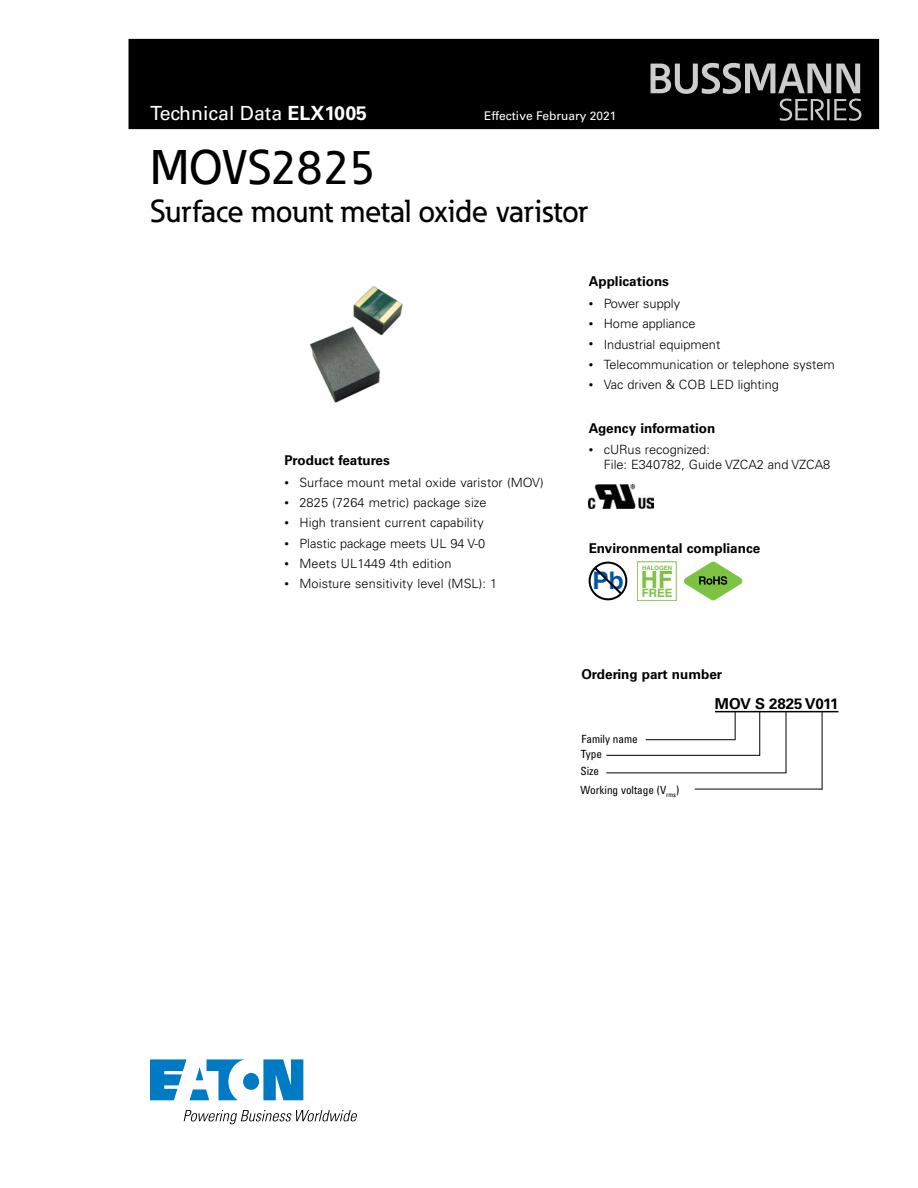
<style>
.page{position:relative;width:918px;height:1188px;background:#fff}
.page>*{position:absolute;margin:0;border:0;box-sizing:border-box;transform-origin:0 0}
.t1{font:500 48px "Eaton";color:#000}
.t2{font:500 31.5px "Eaton";color:#000}
.t3{font:700 24.3px "Helvetica";color:#0054a6}
.t4{font:700 23.7px "Helvetica";color:#7dc242}
.t5{font:19.5px "Univers LT Std";color:#fff}
.t6{font:700 15px "Univers LT Std";color:#000}
.t7{font:700 13.5px "Univers LT Std";color:#000}
.t8{font:300 12.75px/14.2px "Univers";color:#000}
.t9{font:300 12.75px "Univers LT Std";letter-spacing:.01em;color:#000}
.t10{font:12px "Univers LT Std";color:#fff}
.t11{font:700 11.55px "Helvetica";color:#7dc242}
.t12{font:condensed 11.25px/15.6px "Univers LT Std";color:#000}
.t13{font:700 6px "Helvetica";color:#7dc242}
.s1{font-weight:700}
.s2{font-size:9px}
.s3{font-family:"Univers";font-size:9px}
</style>
<div class="page">
<div style="left:129px;top:39px;width:750px;height:90px;background:#000"></div>
<svg style="left:651px;top:63px;width:210px;height:58px"></svg>
<svg style="left:150px;top:1059px;width:153px;height:41px"></svg>
<svg style="left:184px;top:1110px;width:173px;height:14px"></svg>
<svg style="left:589px;top:562px;width:38px;height:38px"></svg>
<div style="left:637px;top:562px;width:39px;height:39px;border:1px solid #7dc242"></div>
<svg style="left:684px;top:562px;width:58px;height:38px"></svg>
<hr style="left:715px;top:711px;width:123px;height:1px;background:#000">
<svg style="left:735px;top:712px;width:1px;height:27px"></svg>
<hr style="left:646px;top:739px;width:90px;height:1px;background:#000">
<hr style="left:759px;top:712px;width:1px;height:43px;background:#000">
<hr style="left:606px;top:755px;width:154px;height:1px;background:#000">
<hr style="left:822px;top:712px;width:1px;height:77px;background:#000">
<hr style="left:695px;top:789px;width:127px;height:1px;background:#000">
<hr style="left:786px;top:712px;width:1px;height:61px;background:#000">
<hr style="left:606px;top:772px;width:180px;height:1px;background:#000">
<img style="left:309px;top:286px;width:94px;height:117px">
<img style="left:589px;top:485px;width:64px;height:24px">
<h3 class="t5" style="left:150px;top:102px;width:219px">Technical Data <span class="s1">ELX1005</span></h3>
<p class="t10" style="left:484px;top:109px;width:134px">Effective February 2021</p>
<h1 class="t1" style="left:150px;top:138px;width:227px">MOVS2825</h1>
<h2 class="t2" style="left:150px;top:191px;width:439px">Surface mount metal oxide varistor</h2>
<p class="t7" style="left:284px;top:453px;width:107px">Product features</p>
<p class="t8" style="left:284px;top:475px;width:261px"><span class="s2">•</span> Surface mount metal oxide varistor (MOV)</p>
<p class="t8" style="left:284px;top:496px;width:204px"><span class="s2">•</span> 2825 (7264 metric) package size</p>
<p class="t9" style="left:284px;top:515px;width:201px"><span class="s3">•</span> High transient current capability</p>
<p class="t8" style="left:284px;top:536px;width:202px"><span class="s2">•</span> Plastic package meets UL 94 V-0</p>
<p class="t9" style="left:284px;top:556px;width:169px"><span class="s3">•</span> Meets UL1449 4th edition</p>
<p class="t9" style="left:284px;top:576px;width:214px"><span class="s3">•</span> Moisture sensitivity level (MSL): 1</p>
<p class="t7" style="left:589px;top:274px;width:82px">Applications</p>
<p class="t8" style="left:589px;top:296px;width:93px"><span class="s2">•</span> Power supply</p>
<p class="t8" style="left:589px;top:317px;width:108px"><span class="s2">•</span> Home appliance</p>
<p class="t8" style="left:589px;top:337px;width:133px"><span class="s2">•</span> Industrial equipment</p>
<p class="t8" style="left:589px;top:357px;width:248px"><span class="s2">•</span> Telecommunication or telephone system</p>
<p class="t8" style="left:589px;top:377px;width:192px"><span class="s2">•</span> Vac driven &amp; COB LED lighting</p>
<p class="t7" style="left:589px;top:420px;width:128px">Agency information</p>
<p class="t8" style="left:604px;top:443px;width:228px;text-indent:-15px"><span class="s2">•</span> cURus recognized:<br>File: E340782, Guide VZCA2 and VZCA8</p>
<p class="t7" style="left:589px;top:540px;width:173px">Environmental compliance</p>
<h3 class="t3" style="left:593px;top:566px;width:33px">Pb</h3>
<p class="t13" style="left:642px;top:564px;width:32px">HALOGEN</p>
<h3 class="t4" style="left:641px;top:565px;width:33px">HF</h3>
<p class="t11" style="left:642px;top:586px;width:32px">FREE</p>
<p class="t7" style="left:581px;top:667px;width:142px">Ordering part number</p>
<p class="t12" style="left:581px;top:731px;width:58px">Family name<br>Type</p>
<p class="t12" style="left:580px;top:762px;width:100px;line-height:18.3px">Size<br>Working voltage (V<sub>rms</sub>)</p>
<p class="t6" style="left:715px;top:695px;width:125px">MOV S 2825 V011</p>
</div>
